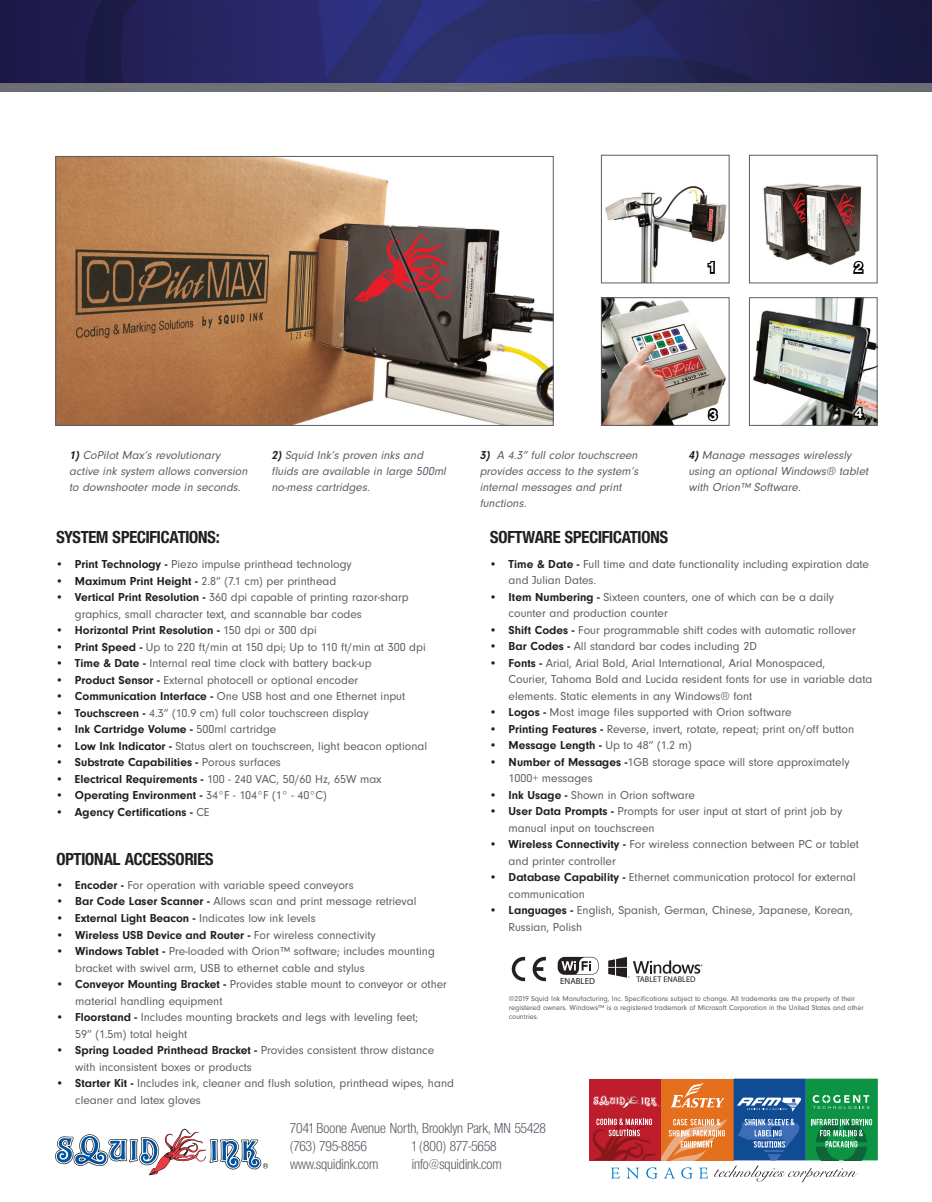
<style>
.page{position:relative;width:932px;height:1202px;background:#fff}
.page>*{position:absolute;margin:0;border:0;box-sizing:border-box;transform-origin:0 0}
.t1{font:700 condensed 18px "Nimbus San Nov D";color:#231f20}
.t2{font:700 15.15px "Nimbus San Nov D";color:#fff}
.t3{font:condensed 15px/18px "Nimbus San Nov D";color:#5a5d66}
.t4{font:12px/16.5px "Neuzeit Gro T";color:#5a5d66}
.t5{font:italic 12px/15.8px "Neuzeit Gro T";color:#5a5d66}
.t6{font:700 12px "Neuzeit Gro T";color:#231f20}
.t7{font:8.85px "Myriad Pro";color:#231f20}
.t8{font:8.25px "Myriad Pro";color:#231f20}
.t9{font:7.5px/9px "Neuzeit Gro T";color:#5a5d66}
.s1{font-weight:700;color:#231f20}
.s2{font-weight:400;color:#5a5d66}
</style>
<div class="page">
<img style="left:0;top:0;width:932px;height:83px">
<svg style="left:55px;top:1128px;width:213px;height:47px"></svg>
<svg style="left:589px;top:1078px;width:288px;height:104px"></svg>
<div style="left:0;top:83px;width:932px;height:10px;background:#6f7076"></div>
<img style="left:605px;top:186px;width:122px;height:95px">
<div style="left:601px;top:155px;width:128px;height:128px;border:1px solid #5a5d66"></div>
<img style="left:763px;top:183px;width:99px;height:82px">
<div style="left:749px;top:155px;width:128px;height:128px;border:1px solid #5a5d66"></div>
<img style="left:603px;top:299px;width:123px;height:125px">
<div style="left:601px;top:297px;width:128px;height:129px;border:1px solid #5a5d66"></div>
<svg style="left:706px;top:259px;width:10px;height:16px"></svg>
<svg style="left:851px;top:259px;width:13px;height:15px"></svg>
<svg style="left:702px;top:406px;width:17px;height:17px"></svg>
<img style="left:57px;top:158px;width:494px;height:266px">
<div style="left:55px;top:156px;width:498px;height:270px;border:1px solid #5a5d66"></div>
<img style="left:753px;top:299px;width:122px;height:125px">
<div style="left:749px;top:297px;width:128px;height:129px;border:1px solid #5a5d66"></div>
<svg style="left:850px;top:401px;width:15px;height:20px"></svg>
<svg style="left:557px;top:957px;width:41px;height:17px"></svg>
<svg style="left:608px;top:957px;width:94px;height:20px"></svg>
<svg style="left:512px;top:957px;width:13px;height:24px"></svg>
<svg style="left:532px;top:957px;width:14px;height:24px"></svg>
<p class="t2" style="left:709px;top:258px;width:7px">1</p>
<p class="t2" style="left:854px;top:258px;width:9px">2</p>
<p class="t5" style="left:69px;top:448px;width:182px"><span class="s1">1)</span> CoPilot Max’s revolutionary active ink system allows conversion to downshooter mode in seconds.</p>
<p class="t5" style="left:271px;top:448px;width:178px"><span class="s1">2)</span> Squid Ink’s proven inks and fluids are available in large 500ml no-mess cartridges.</p>
<p class="t5" style="left:479px;top:448px;width:162px"><span class="s1">3)</span> A 4.3” full color touchscreen provides access to the system’s internal messages and print functions.</p>
<p class="t2" style="left:854px;top:404px;width:9px">4</p>
<p class="t5" style="left:688px;top:448px;width:184px"><span class="s1">4)</span> Manage messages wirelessly using an optional Windows® tablet with Orion™ Software.</p>
<p class="t2" style="left:709px;top:405px;width:9px">3</p>
<h1 class="t1" style="left:56px;top:527px;width:165px">SYSTEM SPECIFICATIONS:</h1>
<h1 class="t1" style="left:490px;top:527px;width:180px">SOFTWARE SPECIFICATIONS</h1>
<p class="t4" style="left:55px;top:556px;width:298px"><span class="s1">• Print Technology -</span> Piezo impulse printhead technology</p>
<p class="t4" style="left:55px;top:572px;width:282px"><span class="s1">• Maximum Print Height -</span> 2.8” (7.1 cm) per printhead</p>
<p class="t4" style="left:75px;top:589px;width:335px;text-indent:-20px"><span class="s1">• Vertical Print Resolution -</span> 360 dpi capable of printing razor-sharp graphics, small character text, and scannable bar codes</p>
<p class="t6" style="left:55px;top:623px;width:263px">• Horizontal Print Resolution - <span class="s2">150 dpi or 300 dpi</span></p>
<p class="t4" style="left:55px;top:638px;width:372px"><span class="s1">• Print Speed -</span> Up to 220 ft/min at 150 dpi; Up to 110 ft/min at 300 dpi</p>
<p class="t4" style="left:55px;top:655px;width:318px"><span class="s1">• Time &amp; Date -</span> Internal real time clock with battery back-up</p>
<p class="t4" style="left:55px;top:671px;width:304px"><span class="s1">• Product Sensor -</span> External photocell or optional encoder</p>
<p class="t4" style="left:55px;top:688px;width:351px"><span class="s1">• Communication Interface -</span> One USB host and one Ethernet input</p>
<p class="t4" style="left:55px;top:704px;width:315px"><span class="s1">• Touchscreen -</span> 4.3” (10.9 cm) full color touchscreen display</p>
<p class="t6" style="left:55px;top:722px;width:222px">• Ink Cartridge Volume - <span class="s2">500ml cartridge</span></p>
<p class="t4" style="left:55px;top:737px;width:373px"><span class="s1">• Low Ink Indicator -</span> Status alert on touchscreen, light beacon optional</p>
<p class="t6" style="left:55px;top:755px;width:227px">• Substrate Capabilities - <span class="s2">Porous surfaces</span></p>
<p class="t4" style="left:55px;top:770px;width:328px"><span class="s1">• Electrical Requirements -</span> 100 - 240 VAC, 50/60 Hz, 65W max</p>
<p class="t6" style="left:55px;top:788px;width:273px">• Operating Environment - <span class="s2">34°F - 104°F (1° - 40°C)</span></p>
<p class="t6" style="left:55px;top:805px;width:156px">• Agency Certifications - <span class="s2">CE</span></p>
<p class="t4" style="left:508px;top:555px;width:362px;text-indent:-20px"><span class="s1">• Time &amp; Date -</span> Full time and date functionality including expiration date and Julian Dates.</p>
<p class="t4" style="left:508px;top:588px;width:327px;text-indent:-20px"><span class="s1">• Item Numbering -</span> Sixteen counters, one of which can be a daily counter and production counter</p>
<p class="t4" style="left:489px;top:621px;width:368px"><span class="s1">• Shift Codes -</span> Four programmable shift codes with automatic rollover</p>
<p class="t4" style="left:489px;top:638px;width:269px"><span class="s1">• Bar Codes -</span> All standard bar codes including 2D</p>
<p class="t4" style="left:508px;top:654px;width:365px;text-indent:-20px"><span class="s1">• Fonts -</span> Arial, Arial Bold, Arial International, Arial Monospaced,<br>Courier, Tahoma Bold and Lucida resident fonts for use in variable data elements. Static elements in any Windows® font</p>
<p class="t4" style="left:489px;top:704px;width:304px"><span class="s1">• Logos -</span> Most image files supported with Orion software</p>
<p class="t4" style="left:489px;top:720px;width:366px"><span class="s1">• Printing Features -</span> Reverse, invert, rotate, repeat; print on/off button</p>
<p class="t6" style="left:489px;top:738px;width:204px">• Message Length - <span class="s2">Up to 48” (1.2 m)</span></p>
<p class="t4" style="left:508px;top:753px;width:342px;text-indent:-20px"><span class="s1">• Number of Messages -</span>1GB storage space will store approximately<br>1000+ messages</p>
<p class="t4" style="left:489px;top:786px;width:207px"><span class="s1">• Ink Usage -</span> Shown in Orion software</p>
<p class="t4" style="left:508px;top:803px;width:335px;text-indent:-20px"><span class="s1">• User Data Prompts -</span> Prompts for user input at start of print job by manual input on touchscreen</p>
<p class="t4" style="left:508px;top:836px;width:352px;text-indent:-20px"><span class="s1">• Wireless Connectivity -</span> For wireless connection between PC or tablet and printer controller</p>
<p class="t4" style="left:508px;top:869px;width:349px;text-indent:-20px"><span class="s1">• Database Capability -</span> Ethernet communication protocol for external communication</p>
<p class="t4" style="left:508px;top:902px;width:346px;text-indent:-20px"><span class="s1">• Languages -</span> English, Spanish, German, Chinese, Japanese, Korean,<br>Russian, Polish</p>
<h1 class="t1" style="left:57px;top:848px;width:158px">OPTIONAL ACCESSORIES</h1>
<p class="t4" style="left:56px;top:877px;width:299px"><span class="s1">• Encoder -</span> For operation with variable speed conveyors</p>
<p class="t4" style="left:56px;top:893px;width:362px"><span class="s1">• Bar Code Laser Scanner -</span> Allows scan and print message retrieval</p>
<p class="t6" style="left:56px;top:911px;width:261px">• External Light Beacon - <span class="s2">Indicates low ink levels</span></p>
<p class="t6" style="left:56px;top:927px;width:321px">• Wireless USB Device and Router - <span class="s2">For wireless connectivity</span></p>
<p class="t4" style="left:75px;top:943px;width:361px;text-indent:-20px"><span class="s1">• Windows Tablet -</span> Pre-loaded with Orion ™ software; includes mounting bracket with swivel arm, USB to ethernet cable and stylus</p>
<p class="t4" style="left:75px;top:976px;width:373px;text-indent:-20px"><span class="s1">• Conveyor Mounting Bracket -</span> Provides stable mount to conveyor or other material handling equipment</p>
<p class="t4" style="left:75px;top:1009px;width:345px;text-indent:-20px"><span class="s1">• Floorstand -</span> Includes mounting brackets and legs with leveling feet;<br>59” (1.5m) total height</p>
<p class="t4" style="left:75px;top:1042px;width:360px;text-indent:-20px"><span class="s1">• Spring Loaded Printhead Bracket -</span> Provides consistent throw distance with inconsistent boxes or products</p>
<p class="t4" style="left:75px;top:1075px;width:380px;text-indent:-20px"><span class="s1">• Starter Kit -</span> Includes ink, cleaner and flush solution, printhead wipes, hand cleaner and latex gloves</p>
<p class="t7" style="left:560px;top:975px;width:37px">ENABLED</p>
<p class="t8" style="left:636px;top:974px;width:61px">TABLET ENABLED</p>
<p class="t9" style="left:509px;top:994px;width:356px">©2019 Squid Ink Manufacturing, Inc. Specifications subject to change. All trademarks are the property of their registered owners. Windows™ is a registered trademark of Microsoft Corporation in the United States and other countries.</p>
<p class="t3" style="left:290px;top:1119px;width:257px">7041 Boone Avenue North, Brooklyn Park, MN 55428 (763) 795-8856</p>
<p class="t3" style="left:412px;top:1137px;width:86px">1 (800) 877-5658</p>
<p class="t3" style="left:290px;top:1155px;width:90px">www.squidink.com</p>
<p class="t3" style="left:412px;top:1155px;width:91px">info@squidink.com</p>
</div>
